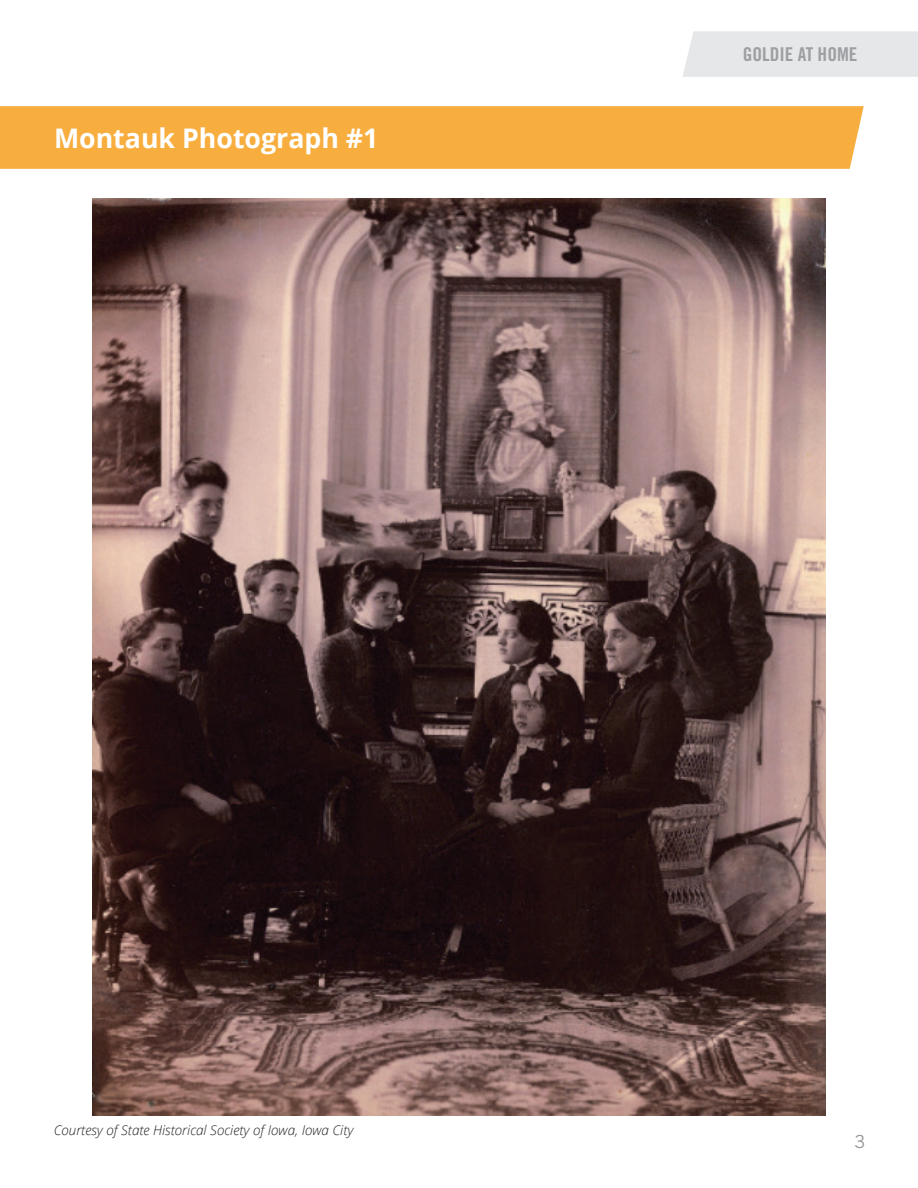
<style>
.page{position:relative;width:918px;height:1188px;background:#fff}
.page>*{position:absolute;margin:0;border:0;box-sizing:border-box;transform-origin:0 0}
.t1{font:700 27px "Open Sans";color:#fff}
.t2{font:19.05px "Trade Gothic LT Std Bd Cn 20";color:#9d9fa2}
.t3{font:18px "Trade Gothic LT Std";color:#939598}
.t4{font:italic 300 13.5px "Open Sans";color:#231f20}
</style>
<div class="page">
<div style="left:682px;top:31px;width:236px;height:46px;background:#e6e7e9"></div>
<div style="left:0;top:106px;width:864px;height:63px;background:#f8ae3e"></div>
<img style="left:92px;top:198px;width:733px;height:918px">
<h1 class="t1" style="left:54px;top:119px;width:326px">Montauk Photograph #1</h1>
<h2 class="t2" style="left:743px;top:43px;width:116px">GOLDIE AT HOME</h2>
<p class="t4" style="left:54px;top:1120px;width:301px">Courtesy of State Historical Society of Iowa, Iowa City</p>
<h3 class="t3" style="left:855px;top:1131px;width:12px">3</h3>
</div>
